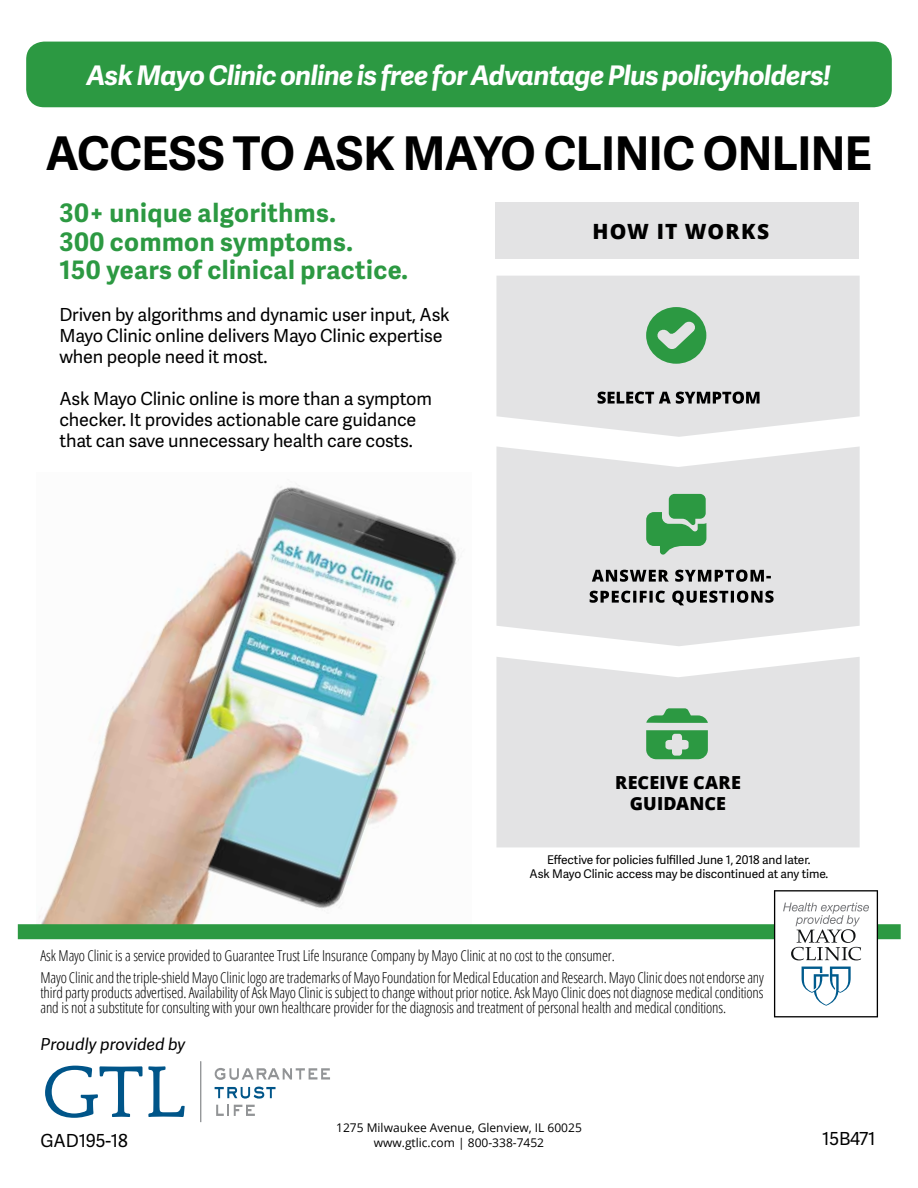
<style>
.page{position:relative;width:918px;height:1188px;background:#fff}
.page>*{position:absolute;margin:0;border:0;box-sizing:border-box;transform-origin:0 0}
.t1{font:700 46.5px "Adelle Sans";letter-spacing:-.01em;color:#000}
.t2{font:italic 700 27px "Adelle Sans";letter-spacing:-.02em;color:#fff}
.t3{font:700 25.5px/28.5px "Adelle Sans";letter-spacing:.02em;color:#2c9942}
.t4{font:800 21px "Open Sans";letter-spacing:.05em;color:#000}
.t5{font:18px/21px "Adelle Sans";letter-spacing:-.01em;color:#000}
.t6{font:800 18px/21px "Open Sans";letter-spacing:.01em;color:#000;text-align:center}
.t7{font:italic 16.5px "Adelle Sans";color:#000}
.t8{font:300 condensed 15px/21.8px "Open Sans";letter-spacing:-.01em;color:#000}
.t9{font:12px/13.5px "Adelle Sans";letter-spacing:-.01em;color:#000;text-align:center}
.t10{font:12px/15px "Open Sans";color:#000;text-align:center}
</style>
<div class="page">
<img style="left:39px;top:483px;width:420px;height:441px">
<div style="left:26px;top:42px;width:866px;height:65px;background:#2c9942;border-radius:18px"></div>
<svg style="left:45px;top:1066px;width:140px;height:52px"></svg>
<svg style="left:215px;top:1068px;width:115px;height:12px"></svg>
<svg style="left:215px;top:1087px;width:61px;height:12px"></svg>
<svg style="left:216px;top:1105px;width:39px;height:11px"></svg>
<hr style="left:200px;top:1061px;width:1px;height:61px;background:#929496">
<div style="left:18px;top:924px;width:883px;height:15px;background:#2c9942"></div>
<svg style="left:774px;top:890px;width:104px;height:127px"></svg>
<svg style="left:496px;top:276px;width:364px;height:161px;background:#e4e4e5"></svg>
<div style="left:496px;top:203px;width:363px;height:56px;background:#e3e3e4"></div>
<svg style="left:496px;top:446px;width:364px;height:200px;background:#e6e6e7"></svg>
<div style="left:496px;top:657px;width:364px;height:190px;background:#e3e3e4"></div>
<svg style="left:598px;top:392px;width:162px;height:12px;background:#707070"></svg>
<svg style="left:590px;top:591px;width:184px;height:14px;background:#838384"></svg>
<svg style="left:592px;top:570px;width:179px;height:12px;background:#717172"></svg>
<svg style="left:646px;top:307px;width:60px;height:57px;background:#6fb47d"></svg>
<svg style="left:646px;top:494px;width:60px;height:61px;background:#69b178"></svg>
<svg style="left:646px;top:730px;width:62px;height:29px;background:#53a864"></svg>
<svg style="left:646px;top:708px;width:62px;height:15px"></svg>
<h2 class="t2" style="left:87px;top:56px;width:746px">Ask Mayo Clinic online is free for Advantage Plus policyholders!</h2>
<h1 class="t1" style="left:46px;top:119px;width:828px">ACCESS TO ASK MAYO CLINIC ONLINE</h1>
<h3 class="t3" style="left:59px;top:198px;width:350px">30+ unique algorithms.<br>300 common symptoms.<br>150 years of clinical practice.</h3>
<p class="t5" style="left:59px;top:304px;width:392px">Driven by algorithms and dynamic user input, Ask<br>Mayo Clinic online delivers Mayo Clinic expertise when people need it most.</p>
<p class="t5" style="left:59px;top:388px;width:374px">Ask Mayo Clinic online is more than a symptom checker. It provides actionable care guidance that can save unnecessary health care costs.</p>
<h3 class="t4" style="left:593px;top:215px;width:178px">HOW IT WORKS</h3>
<p class="t6" style="left:615px;top:771px;width:127px">RECEIVE CARE<br>GUIDANCE</p>
<p class="t9" style="left:530px;top:853px;width:300px">Effective for policies fulfilled June 1, 2018 and later.<br>Ask Mayo Clinic access may be discontinued at any time.</p>
<p class="t8" style="left:40px;top:945px;width:725px">Ask Mayo Clinic is a service provided to Guarantee Trust Life Insurance Company by Mayo Clinic at no cost to the consumer.<br>Mayo Clinic and the triple-shield Mayo Clinic logo are trademarks of Mayo Foundation for Medical Education and Research. Mayo Clinic does not endorse any</p>
<p class="t8" style="left:40px;top:985px;width:725px;line-height:15px">third party products advertised. Availability of Ask Mayo Clinic is subject to change without prior notice. Ask Mayo Clinic does not diagnose medical conditions and is not a substitute for consulting with your own healthcare provider for the diagnosis and treatment of personal health and medical conditions.</p>
<p class="t7" style="left:40px;top:1032px;width:147px">Proudly provided by</p>
<p class="t5" style="left:40px;top:1129px;width:89px">GAD195-18</p>
<p class="t10" style="left:336px;top:1120px;width:247px">1275 Milwaukee Avenue, Glenview, IL 60025 www.gtlic.com | 800-338-7452</p>
<p class="t5" style="left:822px;top:1128px;width:55px">15B471</p>
</div>
